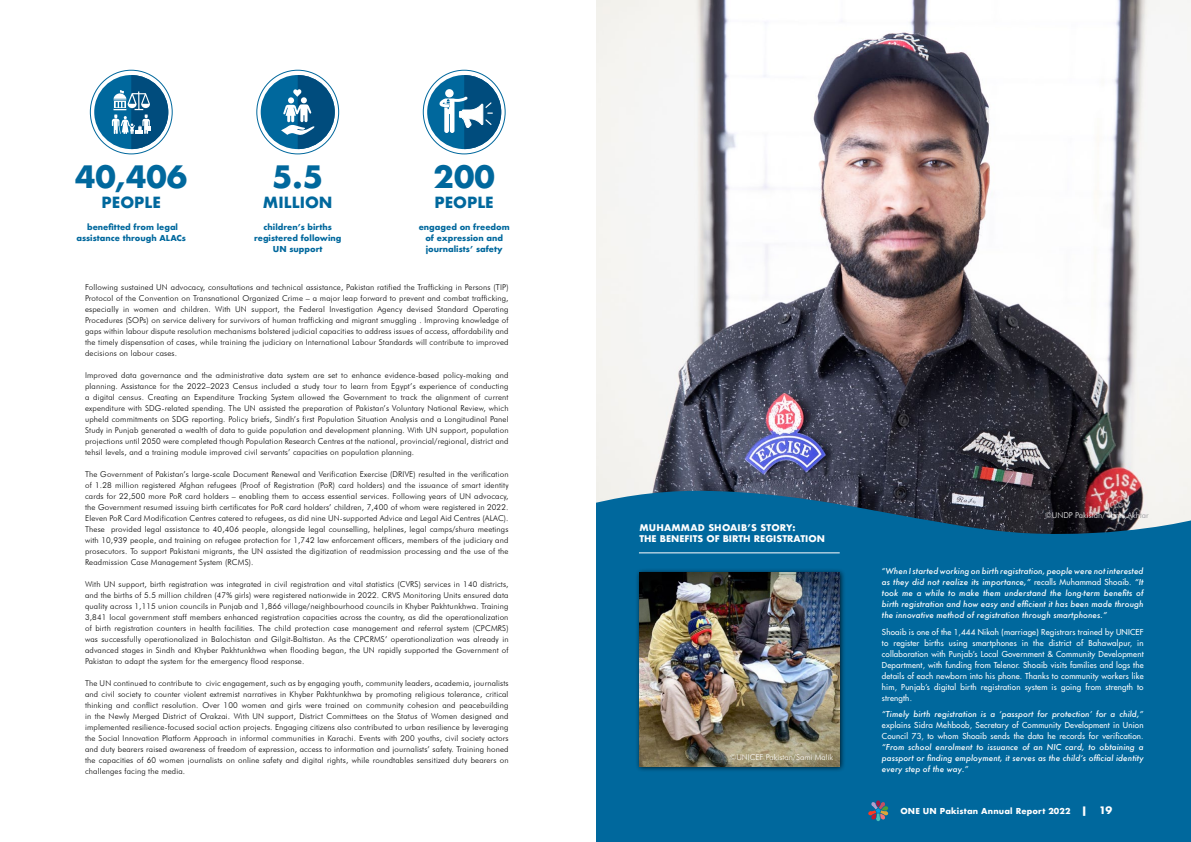
<style>
.page{position:relative;width:1191px;height:842px;background:#fff}
.page>*{position:absolute;margin:0;border:0;box-sizing:border-box;transform-origin:0 0}
.t1{font:700 30px "Futura";color:#00689d}
.t2{font:700 15px "Futura";color:#00689d}
.t3{font:700 9px/11px "Futura";color:#fff}
.t4{font:300 8px/11px "Futura BT";letter-spacing:.02em;color:#000;text-align:justify}
.t5{font:8px/11px "Futura";letter-spacing:.02em;color:#fff;text-align:justify}
.t6{font:italic 500 8px/11px "Futura";letter-spacing:.01em;color:#fff;text-align:justify}
.t7{font:700 8px/11px "Futura";color:#00689d;text-align:center}
.t8{font:300 8px "Futura BT";color:#fff}
.t9{font:700 8px "Futura";letter-spacing:.02em;color:#fff}
.s1{color:#939598}
.s2{font-weight:400;font-style:normal}
.s3{font-size:10px}
</style>
<div class="page">
<img style="left:596px;top:0;width:595px;height:491px">
<svg style="left:596px;top:491px;width:595px;height:351px;background:#076697"></svg>
<hr style="left:639px;top:552px;width:200px;height:1px;background:#fff">
<div style="left:635px;top:568px;width:211px;height:204px;background:#000;opacity:.75"></div>
<img style="left:639px;top:573px;width:200px;height:193px">
<div style="left:94px;top:75px;width:74px;height:74px;background:#00689d;border-radius:50%"></div>
<div style="left:90px;top:70px;width:82px;height:84px;border:1px solid #00689d;border-radius:50%"></div>
<svg style="left:112px;top:75px;width:56px;height:74px"></svg>
<div style="left:427px;top:75px;width:74px;height:74px;background:#00689d;border-radius:50%"></div>
<div style="left:423px;top:70px;width:82px;height:84px;border:1px solid #00689d;border-radius:50%"></div>
<svg style="left:439px;top:75px;width:62px;height:74px"></svg>
<div style="left:261px;top:75px;width:74px;height:74px;background:#00689d;border-radius:50%"></div>
<svg style="left:281px;top:75px;width:54px;height:74px"></svg>
<svg style="left:868px;top:800px;width:20px;height:21px"></svg>
<h1 class="t1" style="left:75px;top:155px;width:114px">40,406</h1>
<h2 class="t2" style="left:102px;top:192px;width:61px">PEOPLE</h2>
<p class="t7" style="left:76px;top:222px;width:111px">benefitted from legal assistance through ALACs</p>
<h1 class="t1" style="left:272px;top:155px;width:52px">5.5</h1>
<h2 class="t2" style="left:263px;top:192px;width:71px">MILLION</h2>
<p class="t7" style="left:254px;top:222px;width:89px">children’s births registered following<br>UN support</p>
<h1 class="t1" style="left:433px;top:155px;width:63px">200</h1>
<h2 class="t2" style="left:434px;top:192px;width:61px">PEOPLE</h2>
<p class="t7" style="left:419px;top:222px;width:92px">engaged on freedom of expression and journalists’ safety</p>
<p class="t4" style="left:85px;top:282px;width:425px">Following sustained UN advocacy, consultations and technical assistance, Pakistan ratified the Trafficking in Persons (TIP)<br>Protocol of the Convention on Transnational Organized Crime – a major leap forward to prevent and combat trafficking, especially in women and children. With UN support, the Federal Investigation Agency devised Standard Operating Procedures (SOPs) on service delivery for survivors of human trafficking and migrant smuggling . Improving knowledge of gaps within labour dispute resolution mechanisms bolstered judicial capacities to address issues of access, affordability and the timely dispensation of cases, while training the judiciary on International Labour Standards will contribute to improved decisions on labour cases.</p>
<p class="t4" style="left:85px;top:370px;width:425px">Improved data governance and the administrative data system are set to enhance evidence-based policy-making and planning. Assistance for the 2022–2023 Census included a study tour to learn from Egypt’s experience of conducting a digital census. Creating an Expenditure Tracking System allowed the Government to track the alignment of current expenditure with SDG-related spending. The UN assisted the preparation of Pakistan’s Voluntary National Review, which upheld commitments on SDG reporting. Policy briefs, Sindh’s first Population Situation Analysis and a Longitudinal Panel Study in Punjab generated a wealth of data to guide population and development planning. With UN support, population projections until 2050 were completed though Population Research Centres at the national, provincial/regional, district and tehsil levels, and a training module improved civil servants’ capacities on population planning.</p>
<p class="t4" style="left:85px;top:469px;width:425px">The Government of Pakistan’s large-scale Document Renewal and Verification Exercise (DRIVE) resulted in the verification of 1.28 million registered Afghan refugees (Proof of Registration (PoR) card holders) and the issuance of smart identity cards for 22,500 more PoR card holders – enabling them to access essential services. Following years of UN advocacy, the Government resumed issuing birth certificates for PoR card holders’ children, 7,400 of whom were registered in 2022.<br>Eleven PoR Card Modification Centres catered to refugees, as did nine UN-supported Advice and Legal Aid Centres (ALAC).<br>These provided legal assistance to 40,406 people, alongside legal counselling, helplines, legal camps/shura meetings with 10,939 people, and training on refugee protection for 1,742 law enforcement officers, members of the judiciary and prosecutors. To support Pakistani migrants, the UN assisted the digitization of readmission processing and the use of the Readmission Case Management System (RCMS).</p>
<p class="t4" style="left:85px;top:579px;width:425px">With UN support, birth registration was integrated in civil registration and vital statistics (CVRS) services in 140 districts, and the births of 5.5 million children (47% girls) were registered nationwide in 2022. CRVS Monitoring Units ensured data quality across 1,115 union councils in Punjab and 1,866 village/neighbourhood councils in Khyber Pakhtunkhwa. Training 3,841 local government staff members enhanced registration capacities across the country, as did the operationalization of birth registration counters in health facilities. The child protection case management and referral system (CPCMRS) was successfully operationalized in Balochistan and Gilgit-Baltistan. As the CPCRMS’ operationalization was already in advanced stages in Sindh and Khyber Pakhtunkhwa when flooding began, the UN rapidly supported the Government of Pakistan to adapt the system for the emergency flood response.</p>
<p class="t4" style="left:85px;top:678px;width:425px">The UN continued to contribute to civic engagement, such as by engaging youth, community leaders, academia, journalists and civil society to counter violent extremist narratives in Khyber Pakhtunkhwa by promoting religious tolerance, critical thinking and conflict resolution. Over 100 women and girls were trained on community cohesion and peacebuilding in the Newly Merged District of Orakzai. With UN support, District Committees on the Status of Women designed and implemented resilience-focused social action projects. Engaging citizens also contributed to urban resilience by leveraging the Social Innovation Platform Approach in informal communities in Karachi. Events with 200 youths, civil society actors and duty bearers raised awareness of freedom of expression, access to information and journalists’ safety. Training honed the capacities of 60 women journalists on online safety and digital rights, while roundtables sensitized duty bearers on challenges facing the media.</p>
<p class="t3" style="left:639px;top:522px;width:187px">MUHAMMAD SHOAIB’S STORY:<br>THE BENEFITS OF BIRTH REGISTRATION</p>
<p class="t8" style="left:729px;top:752px;width:105px">©UNICEF Pakistan/Sami Malik</p>
<p class="t8" style="left:1045px;top:510px;width:105px">©UNDP Pakistan/ Jamil Akh<span class="s1">tar</span></p>
<p class="t6" style="left:882px;top:565px;width:263px"><span class="s2">“</span>When I started working on birth registration, people were not interested as they did not realize its importance,” <span class="s2">recalls Muhammad Shoaib.</span> “It took me a while to make them understand the long-term benefits of birth registration and how easy and efficient it has been made through the innovative method of registration through smartphones.”</p>
<p class="t5" style="left:882px;top:626px;width:263px">Shoaib is one of the 1,444 Nikah (marriage) Registrars trained by UNICEF to register births using smartphones in the district of Bahawalpur, in collaboration with Punjab’s Local Government &amp; Community Development Department, with funding from Telenor. Shoaib visits families and logs the details of each newborn into his phone. Thanks to community workers like him, Punjab’s digital birth registration system is going from strength to strength.</p>
<p class="t6" style="left:882px;top:709px;width:263px">“Timely birth registration is a ‘passport for protection’ for a child,”</p>
<p class="t5" style="left:882px;top:720px;width:263px">explains Sidra Mehboob, Secretary of Community Development in Union<br>Council 73, to whom Shoaib sends the data he records for verification.</p>
<p class="t6" style="left:882px;top:742px;width:263px">“From school enrolment to issuance of an NIC card, to obtaining a passport or finding employment, it serves as the child’s official identity every step of the way.”</p>
<p class="t9" style="left:900px;top:805px;width:213px">ONE UN Pakistan Annual Report 2022 <span class="s3">| 19</span></p>
</div>
